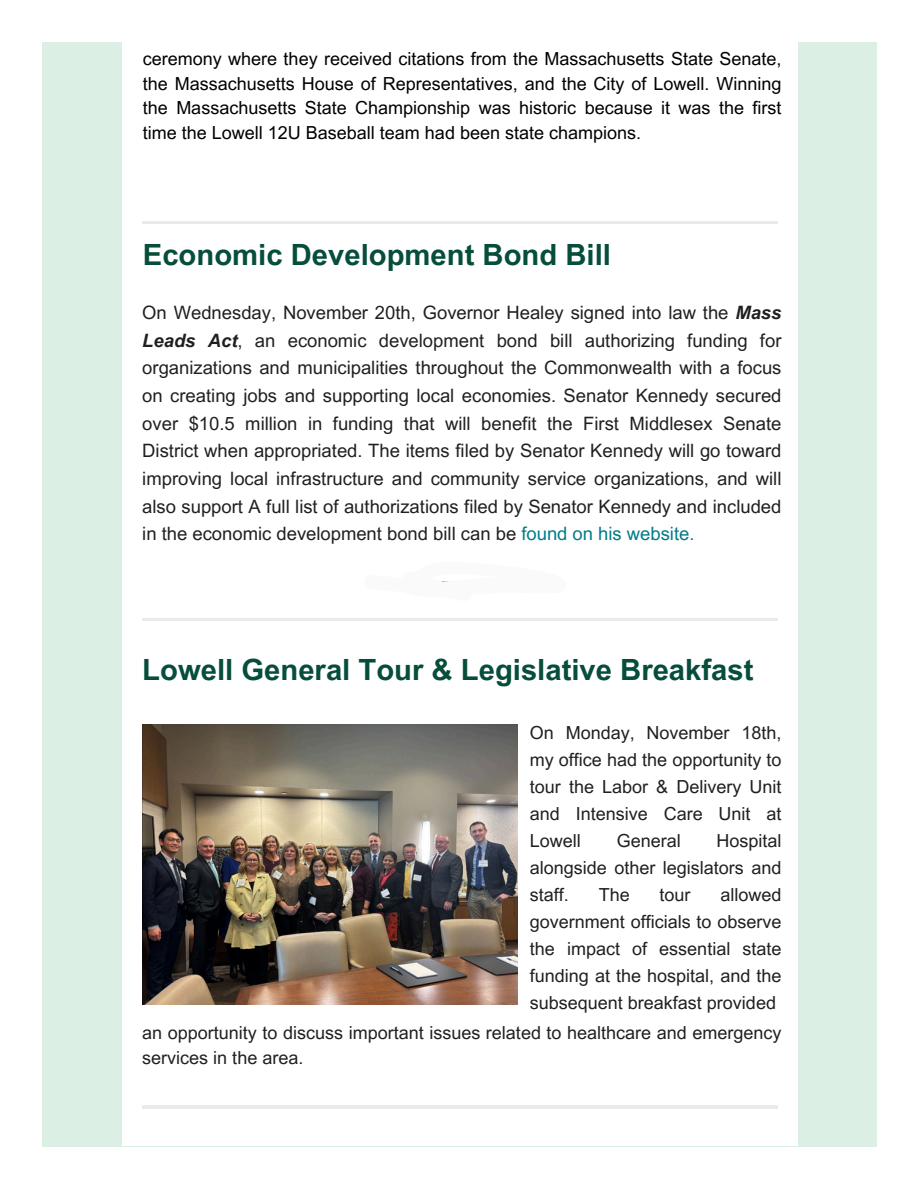
<style>
.page{position:relative;width:918px;height:1188px;background:#fff}
.page>*{position:absolute;margin:0;border:0;box-sizing:border-box;transform-origin:0 0}
.t1{font:700 29.25px "Arial MT Pro";color:#064e3b}
.t2{font:18.45px/27.6px "Arial MT Pro";color:#202020;text-align:justify}
.t3{font:18px/27px "Arial MT Pro";color:#202020;text-align:justify}
.t4{font:18px/24.8px "Arial MT Pro";color:#000;text-align:justify}
.s1{font-weight:700;font-style:italic}
.s2{color:#007c89}
</style>
<div class="page">
<div style="left:43px;top:43px;width:833px;height:1103px;background:#dbefe5"></div>
<div style="left:123px;top:43px;width:675px;height:1103px;background:#fff"></div>
<hr style="left:143px;top:222px;width:634px;height:2px;background:#eaeaea">
<hr style="left:143px;top:619px;width:634px;height:2px;background:#eaeaea">
<hr style="left:143px;top:1106px;width:634px;height:2px;background:#eaeaea">
<img style="left:143px;top:724px;width:375px;height:281px">
<p class="t4" style="left:143px;top:48px;width:640px">ceremony where they received citations from the Massachusetts State Senate, the Massachusetts House of Representatives, and the City of Lowell. Winning the Massachusetts State Championship was historic because it was the first time the Lowell 12U Baseball team had been state champions.</p>
<p class="t1" style="left:143px;top:244px;width:470px">Economic Development Bond Bill</p>
<h1 class="t2" style="left:142px;top:301px;width:641px">On Wednesday, November 20th, Governor Healey signed into law the <span class="s1">Mass Leads Act</span>, an economic development bond bill authorizing funding for organizations and municipalities throughout the Commonwealth with a focus on creating jobs and supporting local economies. Senator Kennedy secured over $10.5 million in funding that will benefit the First Middlesex Senate District when appropriated. The items filed by Senator Kennedy will go toward improving local infrastructure and community service organizations, and will also support A full list of authorizations filed by Senator Kennedy and included in the economic development bond bill can be <span class="s2">found on his website.</span></h1>
<h1 class="t1" style="left:142px;top:659px;width:613px">Lowell General Tour &amp; Legislative Breakfast</h1>
<p class="t3" style="left:530px;top:721px;width:253px">On Monday, November 18th, my office had the opportunity to tour the Labor &amp; Delivery Unit and Intensive Care Unit at Lowell</p>
<p class="t3" style="left:617px;top:829px;width:66px">General</p>
<p class="t3" style="left:530px;top:829px;width:253px;text-indent:187px">Hospital alongside other legislators and staff.</p>
<p class="t3" style="left:530px;top:883px;width:253px;text-indent:191px">allowed government officials to observe the impact of essential state funding at the hospital, and the subsequent breakfast provided</p>
<p class="t3" style="left:599px;top:883px;width:33px">The</p>
<p class="t3" style="left:660px;top:883px;width:33px">tour</p>
<p class="t3" style="left:142px;top:1023px;width:641px;line-height:24.8px">an opportunity to discuss important issues related to healthcare and emergency services in the area.</p>
</div>
